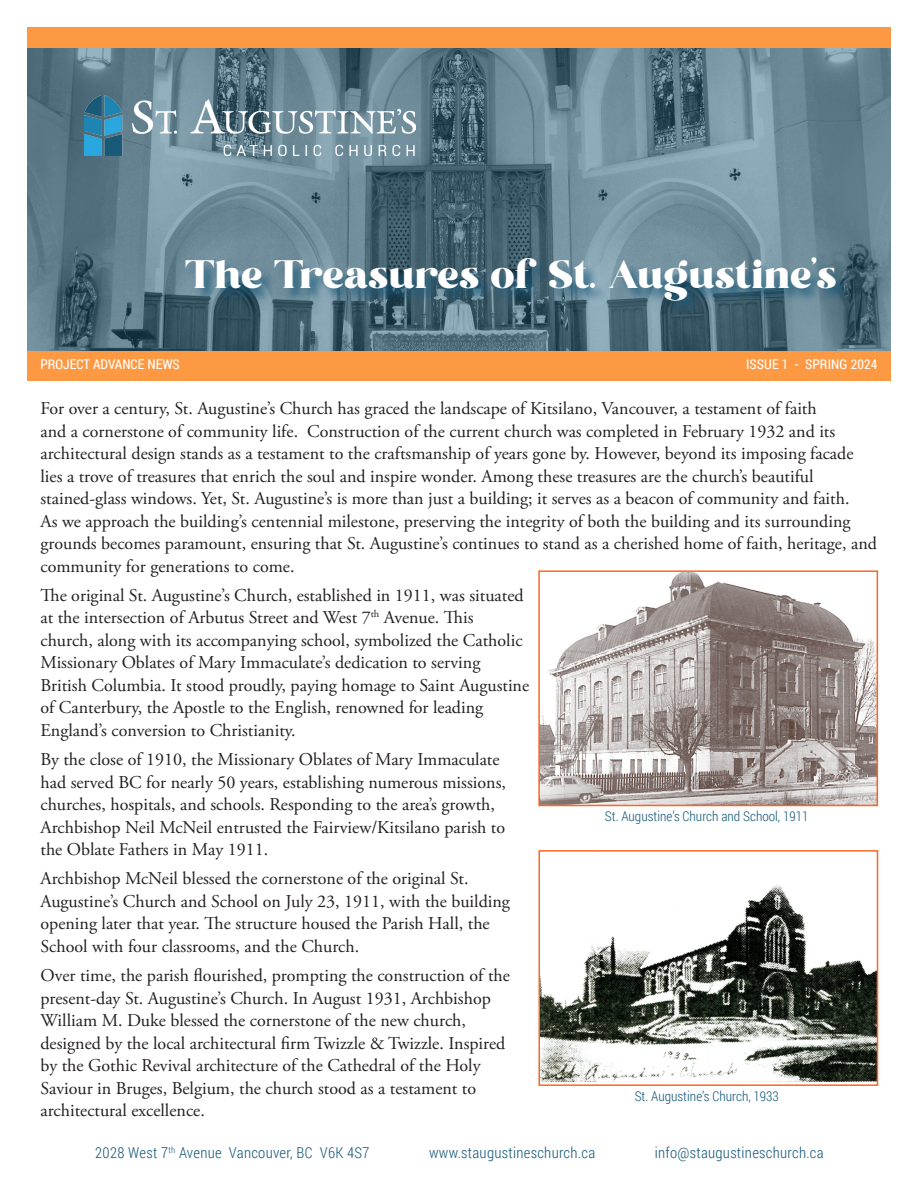
<style>
.page{position:relative;width:918px;height:1188px;background:#fff}
.page>*{position:absolute;margin:0;border:0;box-sizing:border-box;transform-origin:0 0}
.t1{font:48px "Astila";letter-spacing:.02em;color:#fff}
.t2{font:18px/22.5px "Adobe Garamond Pro";color:#231f20}
.t3{font:300 15px "Roboto Condensed";letter-spacing:.02em;color:#195a79}
.t4{font:300 13.5px "Roboto Condensed";color:#195a79}
.t5{font:13.5px "Roboto Condensed";color:#fff}
</style>
<div class="page">
<svg style="left:27px;top:47px;width:864px;height:304px;background:#617d8b"></svg>
<div style="left:27px;top:351px;width:864px;height:29px;background:#fd9943"></div>
<img style="left:84px;top:95px;width:332px;height:60px">
<div style="left:184px;top:257px;width:666px;height:58px;background:#195a79;opacity:.76"></div>
<div style="left:27px;top:27px;width:864px;height:20px;background:#fd9943"></div>
<img style="left:541px;top:573px;width:334px;height:230px">
<div style="left:538px;top:570px;width:340px;height:236px;border:2px solid #fd6621"></div>
<img style="left:541px;top:884px;width:334px;height:198px">
<div style="left:538px;top:850px;width:340px;height:236px;border:2px solid #fd6621"></div>
<p class="t1" style="left:186px;top:254px;width:652px">The Treasures of St. Augustine’s</p>
<p class="t5" style="left:40px;top:355px;width:141px">PROJECT ADVANCE NEWS</p>
<p class="t5" style="left:746px;top:355px;width:133px">ISSUE 1 - SPRING 2024</p>
<p class="t2" style="left:40px;top:398px;width:838px">For over a century, St. Augustine’s Church has graced the landscape of Kitsilano, Vancouver, a testament of faith<br>and a cornerstone of community life. Construction of the current church was completed in February 1932 and its architectural design stands as a testament to the craftsmanship of years gone by. However, beyond its imposing facade lies a trove of treasures that enrich the soul and inspire wonder. Among these treasures are the church’s beautiful stained-glass windows. Yet, St. Augustine’s is more than just a building; it serves as a beacon of community and faith.<br>As we approach the building’s centennial milestone, preserving the integrity of both the building and its surrounding grounds becomes paramount, ensuring that St. Augustine’s continues to stand as a cherished home of faith, heritage, and community for generations to come.</p>
<p class="t2" style="left:40px;top:585px;width:490px">The original St. Augustine’s Church, established in 1911, was situated at the intersection of Arbutus Street and West 7<sup>th</sup> Avenue. This church, along with its accompanying school, symbolized the Catholic Missionary Oblates of Mary Immaculate’s dedication to serving British Columbia. It stood proudly, paying homage to Saint Augustine of Canterbury, the Apostle to the English, renowned for leading England’s conversion to Christianity.</p>
<p class="t2" style="left:40px;top:749px;width:467px">By the close of 1910, the Missionary Oblates of Mary Immaculate had served BC for nearly 50 years, establishing numerous missions, churches, hospitals, and schools. Responding to the area’s growth, Archbishop Neil McNeil entrusted the Fairview/Kitsilano parish to the Oblate Fathers in May 1911.</p>
<p class="t2" style="left:40px;top:868px;width:471px">Archbishop McNeil blessed the cornerstone of the original St.<br>Augustine’s Church and School on July 23, 1911, with the building opening later that year. The structure housed the Parish Hall, the School with four classrooms, and the Church.</p>
<p class="t2" style="left:40px;top:965px;width:471px">Over time, the parish flourished, prompting the construction of the present-day St. Augustine’s Church. In August 1931, Archbishop<br>William M. Duke blessed the cornerstone of the new church,</p>
<p class="t2" style="left:40px;top:1032px;width:466px">designed by the local architectural firm Twizzle &amp; Twizzle. Inspired</p>
<p class="t2" style="left:40px;top:1055px;width:442px">by the Gothic Revival architecture of the Cathedral of the Holy<br>Saviour in Bruges, Belgium, the church stood as a testament to architectural excellence.</p>
<p class="t3" style="left:95px;top:1142px;width:276px">2028 West 7<sup>th</sup> Avenue Vancouver, BC V6K 4S7</p>
<p class="t3" style="left:429px;top:1142px;width:168px">www.staugustineschurch.ca</p>
<p class="t3" style="left:655px;top:1142px;width:171px">info@staugustineschurch.ca</p>
<p class="t4" style="left:605px;top:807px;width:205px">St. Augustine’s Church and School, 1911</p>
<p class="t4" style="left:635px;top:1087px;width:146px">St. Augustine’s Church, 1933</p>
</div>
